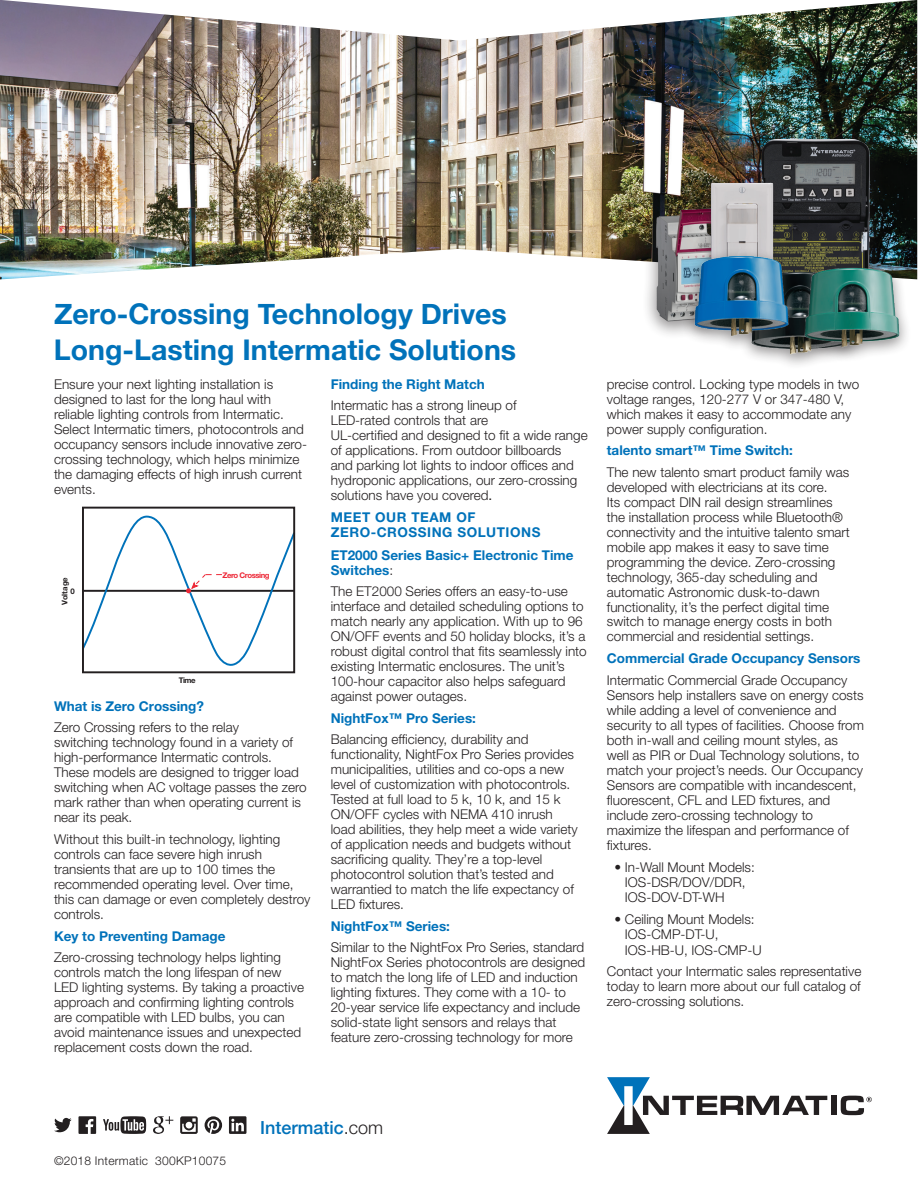
<style>
.page{position:relative;width:918px;height:1188px;background:#fff}
.page>*{position:absolute;margin:0;border:0;box-sizing:border-box;transform-origin:0 0}
.t1{font:700 28.5px/36px "Helvetica Neue";color:#0072ba}
.t2{font:500 18px "Helvetica Neue";color:#0072ba}
.t3{font:300 13.5px/15px "Helvetica Neue LT Std";color:#231f20}
.t4{font:700 13.5px/15px "Helvetica Neue LT Std";color:#0072ba}
.t5{font:700 13.5px/15px "Helvetica Neue LT Std";letter-spacing:.04em;color:#0072ba}
.t6{font:300 12px "Helvetica Neue LT Std";letter-spacing:.02em;color:#231f20}
.t7{font:700 7.8px "Helvetica Neue LT Std";color:#231f20}
.t8{font:700 7.8px "Helvetica Neue LT Std";letter-spacing:-.06em;color:#ed2736}
.s1{font-weight:400}
.s2{font-weight:300;color:#231f20}
.s3{font-weight:700;color:#0072ba}
.s4{font-family:"Helvetica Neue LT Std";font-weight:300;color:#231f20}
</style>
<div class="page">
<img style="left:0;top:0;width:917px;height:279px">
<div style="left:744px;top:126px;width:145px;height:202px;background:#231f20;opacity:.47"></div>
<img style="left:742px;top:139px;width:129px;height:120px">
<img style="left:628px;top:189px;width:75px;height:146px">
<div style="left:703px;top:177px;width:79px;height:118px;background:#231f20;opacity:.47"></div>
<img style="left:711px;top:183px;width:62px;height:65px">
<div style="left:739px;top:263px;width:123px;height:108px;background:#231f20;opacity:.47"></div>
<img style="left:749px;top:351px;width:43px;height:7px">
<div style="left:681px;top:248px;width:120px;height:103px;background:#231f20;opacity:.47"></div>
<img style="left:688px;top:253px;width:104px;height:86px">
<div style="left:792px;top:259px;width:119px;height:104px;background:#231f20;opacity:.47"></div>
<img style="left:799px;top:264px;width:104px;height:87px">
<div style="left:831px;top:1096px;width:5px;height:19px;background:#231f20"></div>
<svg style="left:841px;top:1096px;width:31px;height:19px"></svg>
<svg style="left:607px;top:1077px;width:220px;height:57px"></svg>
<svg style="left:229px;top:1116px;width:17px;height:18px"></svg>
<svg style="left:78px;top:1116px;width:18px;height:18px"></svg>
<svg style="left:54px;top:1118px;width:18px;height:14px"></svg>
<svg style="left:103px;top:1116px;width:43px;height:18px"></svg>
<svg style="left:205px;top:1116px;width:17px;height:18px"></svg>
<svg style="left:180px;top:1116px;width:18px;height:18px"></svg>
<svg style="left:153px;top:1116px;width:20px;height:18px"></svg>
<svg style="left:85px;top:515px;width:211px;height:157px"></svg>
<div style="left:82px;top:507px;width:213px;height:166px;border:2px solid #231f20"></div>
<p class="t1" style="left:54px;top:296px;width:464px">Zero-Crossing Technology Drives<br>Long-Lasting Intermatic Solutions</p>
<p class="t3" style="left:54px;top:376px;width:255px">Ensure your next lighting installation is designed to last for the long haul with reliable lighting controls from Intermatic.<br>Select Intermatic timers, photocontrols and occupancy sensors include innovative zero&shy;crossing technology, which helps minimize the damaging effects of high inrush current events.</p>
<p class="t4" style="left:331px;top:376px;width:155px">Finding the Right Match</p>
<p class="t3" style="left:331px;top:398px;width:258px">Intermatic has a strong lineup of<br>LED-rated controls that are<br>UL-certified and designed to fit a wide range of applications. From outdoor billboards<br>and parking lot lights to indoor offices and hydroponic applications, our zero-crossing solutions have you covered<span class="s1">.</span></p>
<p class="t5" style="left:331px;top:510px;width:211px">MEET OUR TEAM OF<br>ZERO-CROSSING SOLUTIONS</p>
<p class="t4" style="left:331px;top:548px;width:244px">ET2000 Series Basic+ Electronic Time<br>Switches<span class="s2">:</span></p>
<p class="t3" style="left:331px;top:584px;width:258px">The ET2000 Series offers an easy-to-use interface and detailed scheduling options to match nearly any application. With up to 96<br>ON/OFF events and 50 holiday blocks, it’s a robust digital control that fits seamlessly into existing Intermatic enclosures. The unit’s 100-hour capacitor also helps safeguard against power outages.</p>
<p class="t3" style="left:331px;top:707px;width:199px;line-height:21px"><span class="s3">NightFox™ Pro Series:<br></span>Balancing efficiency, durability and</p>
<p class="t3" style="left:331px;top:746px;width:248px">functionality, NightFox Pro Series provides municipalities, utilities and co-ops a new level of customization with photocontrols.<br>Tested at full load to 5 k, 10 k, and 15 k ON/OFF cycles with NEMA 410 inrush load abilities, they help meet a wide variety of application needs and budgets without sacrificing quality. They’re a top-level photocontrol solution that’s tested and warrantied to match the life expectancy of LED fixtures.</p>
<p class="t3" style="left:331px;top:915px;width:255px;line-height:21px"><span class="s3">NightFox™ Series:<br></span>Similar to the NightFox Pro Series, standard</p>
<p class="t3" style="left:331px;top:954px;width:256px">NightFox Series photocontrols are designed to match the long life of LED and induction lighting fixtures. They come with a 10- to 20-year service life expectancy and include solid-state light sensors and relays that feature zero-crossing technology for more</p>
<p class="t8" style="left:223px;top:570px;width:48px">Zero Crossing</p>
<p class="t7" style="left:60px;top:605px;width:29px;rotate:-90deg">Voltage</p>
<p class="t7" style="left:70px;top:587px;width:6px">0</p>
<p class="t7" style="left:179px;top:675px;width:18px">Time</p>
<p class="t4" style="left:54px;top:698px;width:151px">What is Zero Crossing?</p>
<p class="t3" style="left:54px;top:720px;width:254px">Zero Crossing refers to the relay<br>switching technology found in a variety of high-performance Intermatic controls.<br>These models are designed to trigger load switching when AC voltage passes the zero mark rather than when operating current is near its peak.</p>
<p class="t3" style="left:54px;top:831px;width:258px">Without this built-in technology, lighting controls can face severe high inrush transients that are up to 100 times the recommended operating level. Over time, this can damage or even completely destroy controls.</p>
<p class="t4" style="left:54px;top:928px;width:173px">Key to Preventing Damage</p>
<p class="t3" style="left:54px;top:950px;width:252px">Zero-crossing technology helps lighting controls match the long lifespan of new LED lighting systems. By taking a proactive approach and confirming lighting controls are compatible with LED bulbs, you can avoid maintenance issues and unexpected replacement costs down the road.</p>
<p class="t3" style="left:607px;top:376px;width:254px">precise control. Locking type models in two voltage ranges, 120-277 V or 347-480 V, which makes it easy to accommodate any power supply configuration.</p>
<p class="t3" style="left:607px;top:440px;width:244px;line-height:21px"><span class="s3">talento smart™ Time Switch:<br></span>The new talento smart product family was</p>
<p class="t3" style="left:607px;top:479px;width:245px">developed with electricians at its core.<br>Its compact DIN rail design streamlines the installation process while Bluetooth® connectivity and the intuitive talento smart mobile app makes it easy to save time programming the device. Zero-crossing technology, 365-day scheduling and automatic Astronomic dusk-to-dawn functionality, it’s the perfect digital time switch to manage energy costs in both commercial and residential settings.</p>
<p class="t4" style="left:607px;top:651px;width:255px">Commercial Grade Occupancy Sensors</p>
<p class="t3" style="left:607px;top:672px;width:259px">Intermatic Commercial Grade Occupancy Sensors help installers save on energy costs while adding a level of convenience and security to all types of facilities. Choose from both in-wall and ceiling mount styles, as<br>well as PIR or Dual Technology solutions, to match your project’s needs. Our Occupancy Sensors are compatible with incandescent, fluorescent, CFL and LED fixtures, and include zero-crossing technology to maximize the lifespan and performance of fixtures.</p>
<p class="t3" style="left:625px;top:859px;width:131px;text-indent:-11px">• In-Wall Mount Models:<br>IOS-DSR/DOV/DDR,<br>IOS-DOV-DT-WH</p>
<p class="t3" style="left:625px;top:911px;width:138px;line-height:15.6px;text-indent:-11px">• Ceiling Mount Models:<br>IOS-CMP-DT-U,<br>IOS-HB-U, IOS-CMP-U</p>
<p class="t3" style="left:607px;top:964px;width:256px;text-align:justify">Contact your Intermatic sales representative today to learn more about our full catalog of zero-crossing solutions.</p>
<p class="t6" style="left:54px;top:1154px;width:174px">©2018 Intermatic 300KP10075</p>
<p class="t2" style="left:260px;top:1113px;width:125px">Intermatic<span class="s4">.com</span></p>
</div>
